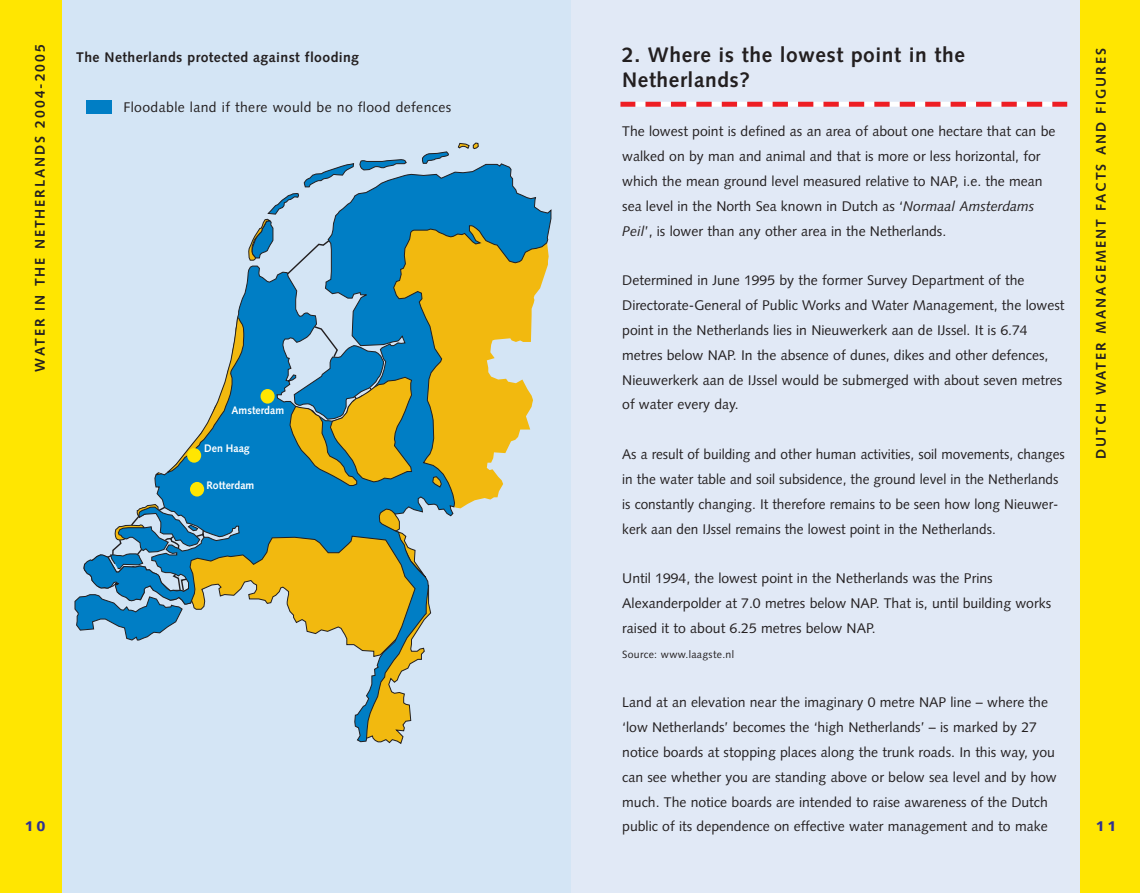
<style>
.page{position:relative;width:1140px;height:893px;background:#fff}
.page>*{position:absolute;margin:0;border:0;box-sizing:border-box;transform-origin:0 0}
.t1{font:700 21px/24.8px "Syntax";letter-spacing:.03em;color:#231f20}
.t2{font:14px/24.8px "Syntax";color:#231f20}
.t3{font:700 14px "Syntax";letter-spacing:.14em;color:#231f20}
.t4{font:14px "Syntax";letter-spacing:.03em;color:#231f20}
.t5{font:700 14px "Syntax";letter-spacing:.03em;color:#231f20}
.t6{font:900 14px "Syntax";color:#2e3092}
.t7{font:700 10.85px "Syntax";color:#fff;scale:.96 1}
.t8{font:10.5px "Syntax";letter-spacing:.03em;color:#231f20}
.s1{font-style:italic}
</style>
<div class="page">
<div style="left:62px;top:0;width:508px;height:892px;background:#d4e5f5"></div>
<svg style="left:349px;top:159px;width:57px;height:5px"></svg>
<svg style="left:422px;top:151px;width:26px;height:12px"></svg>
<svg style="left:458px;top:143px;width:20px;height:6px"></svg>
<svg style="left:84px;top:164px;width:467px;height:578px"></svg>
<svg style="left:167px;top:317px;width:77px;height:69px"></svg>
<svg style="left:290px;top:325px;width:121px;height:160px"></svg>
<svg style="left:106px;top:386px;width:267px;height:206px"></svg>
<svg style="left:432px;top:476px;width:9px;height:11px"></svg>
<svg style="left:155px;top:472px;width:6px;height:3px"></svg>
<div style="left:260px;top:389px;width:14px;height:14px;background:#ffe601;border-radius:50%"></div>
<div style="left:190px;top:482px;width:14px;height:14px;background:#ffe601;border-radius:50%"></div>
<div style="left:187px;top:448px;width:14px;height:14px;background:#ffe601;border-radius:50%"></div>
<div style="left:570px;top:0;width:509px;height:892px;background:#e1e9f6"></div>
<div style="left:1079px;top:0;width:60px;height:892px;background:#ffe601"></div>
<div style="left:0;top:0;width:62px;height:892px;background:#ffe601"></div>
<svg style="left:635px;top:102px;width:417px;height:5px"></svg>
<div style="left:620px;top:102px;width:15px;height:5px;background:#ee1d23"></div>
<div style="left:1052px;top:102px;width:15px;height:5px;background:#ee1d23"></div>
<svg style="left:87px;top:101px;width:25px;height:12px"></svg>
<p class="t3" style="left:34px;top:371px;width:329px;rotate:-90deg">WATER IN THE NETHERLANDS 2004-2005</p>
<p class="t5" style="left:76px;top:52px;width:284px">The Netherlands protected against flooding</p>
<p class="t4" style="left:123px;top:101px;width:329px">Floodable land if there would be no flood defences</p>
<p class="t7" style="left:231px;top:406px;width:56px">Amsterdam</p>
<p class="t7" style="left:204px;top:444px;width:49px">Den Haag</p>
<p class="t7" style="left:206px;top:481px;width:51px">Rotterdam</p>
<p class="t6" style="left:25px;top:820px;width:22px">10</p>
<h1 class="t1" style="left:622px;top:44px;width:344px">2. Where is the lowest point in the<br>Netherlands?</h1>
<p class="t2" style="left:622px;top:121px;width:434px">The lowest point is defined as an area of about one hectare that can be walked on by man and animal and that is more or less horizontal, for which the mean ground level measured relative to NAP, i.e. the mean sea level in the North Sea known in Dutch as ‘<span class="s1">Normaal Amsterdams Peil</span>’, is lower than any other area in the Netherlands.</p>
<p class="t2" style="left:622px;top:269px;width:444px">Determined in June 1995 by the former Survey Department of the Directorate-General of Public Works and Water Management, the lowest point in the Netherlands lies in Nieuwerkerk aan de IJssel. It is 6.74 metres below NAP. In the absence of dunes, dikes and other defences, Nieuwerkerk aan de IJssel would be submerged with about seven metres of water every day.</p>
<p class="t2" style="left:622px;top:443px;width:444px">As a result of building and other human activities, soil movements, changes in the water table and soil subsidence, the ground level in the Netherlands is constantly changing. It therefore remains to be seen how long Nieuwer&shy;kerk aan den IJssel remains the lowest point in the Netherlands.</p>
<p class="t2" style="left:622px;top:567px;width:430px">Until 1994, the lowest point in the Netherlands was the Prins<br>Alexanderpolder at 7.0 metres below NAP. That is, until building works raised it to about 6.25 metres below NAP.</p>
<p class="t8" style="left:622px;top:649px;width:113px">Source: www.laagste.nl</p>
<p class="t2" style="left:622px;top:691px;width:436px">Land at an elevation near the imaginary 0 metre NAP line – where the ‘low Netherlands’ becomes the ‘high Netherlands’ – is marked by 27 notice boards at stopping places along the trunk roads. In this way, you can see whether you are standing above or below sea level and by how much. The notice boards are intended to raise awareness of the Dutch public of its dependence on effective water management and to make</p>
<p class="t3" style="left:1095px;top:458px;width:412px;rotate:-90deg">DUTCH WATER MANAGEMENT FACTS AND FIGURES</p>
<p class="t6" style="left:1095px;top:820px;width:22px">11</p>
</div>
